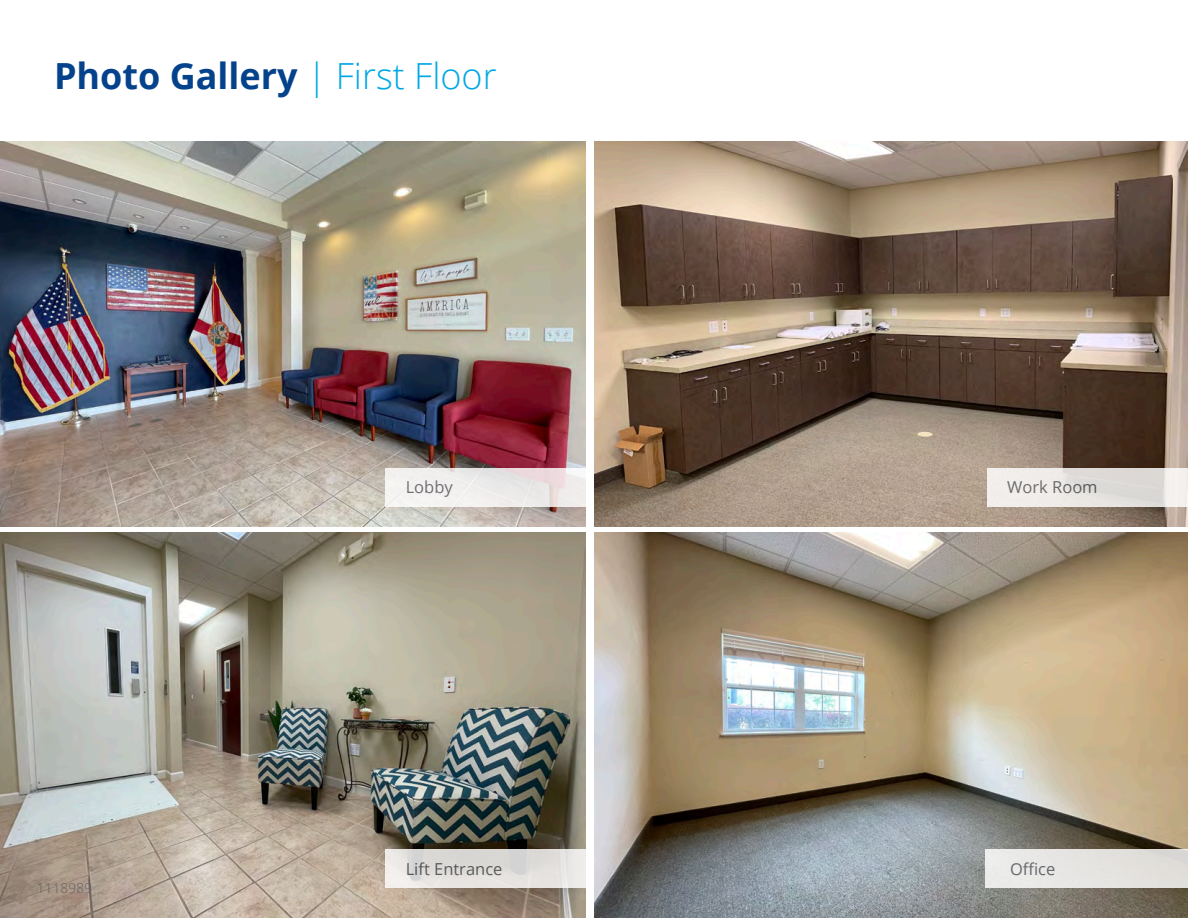
<style>
.page{position:relative;width:1188px;height:918px;background:#fff}
.page>*{position:absolute;margin:0;border:0;box-sizing:border-box;transform-origin:0 0}
.t1{font:700 36px "Open Sans";color:#05428c}
.t2{font:16.5px "Open Sans";color:#5f6369}
.t3{font:300 13.5px "Open Sans";letter-spacing:.02em;color:#5f6369}
.s1{font-weight:300;color:#00a8e4}
</style>
<div class="page">
<img style="left:0;top:141px;width:585px;height:385px">
<img style="left:594px;top:141px;width:594px;height:385px">
<img style="left:0;top:533px;width:585px;height:385px">
<img style="left:594px;top:533px;width:594px;height:385px">
<svg style="left:386px;top:468px;width:200px;height:38px;fill:#f0edec"></svg>
<svg style="left:386px;top:850px;width:200px;height:38px;background:#e2e0dd"></svg>
<div style="left:986px;top:850px;width:202px;height:38px;background:#e6e4e2"></div>
<svg style="left:987px;top:468px;width:201px;height:38px;background:#e8e5e2"></svg>
<h1 class="t1" style="left:54px;top:51px;width:444px">Photo Gallery <span class="s1">| First Floor</span></h1>
<p class="t2" style="left:406px;top:476px;width:49px">Lobby</p>
<p class="t2" style="left:1007px;top:476px;width:92px">Work Room</p>
<p class="t3" style="left:37px;top:879px;width:57px">1118989</p>
<p class="t2" style="left:406px;top:858px;width:98px">Lift Entrance</p>
<p class="t2" style="left:1010px;top:858px;width:47px">Office</p>
</div>
